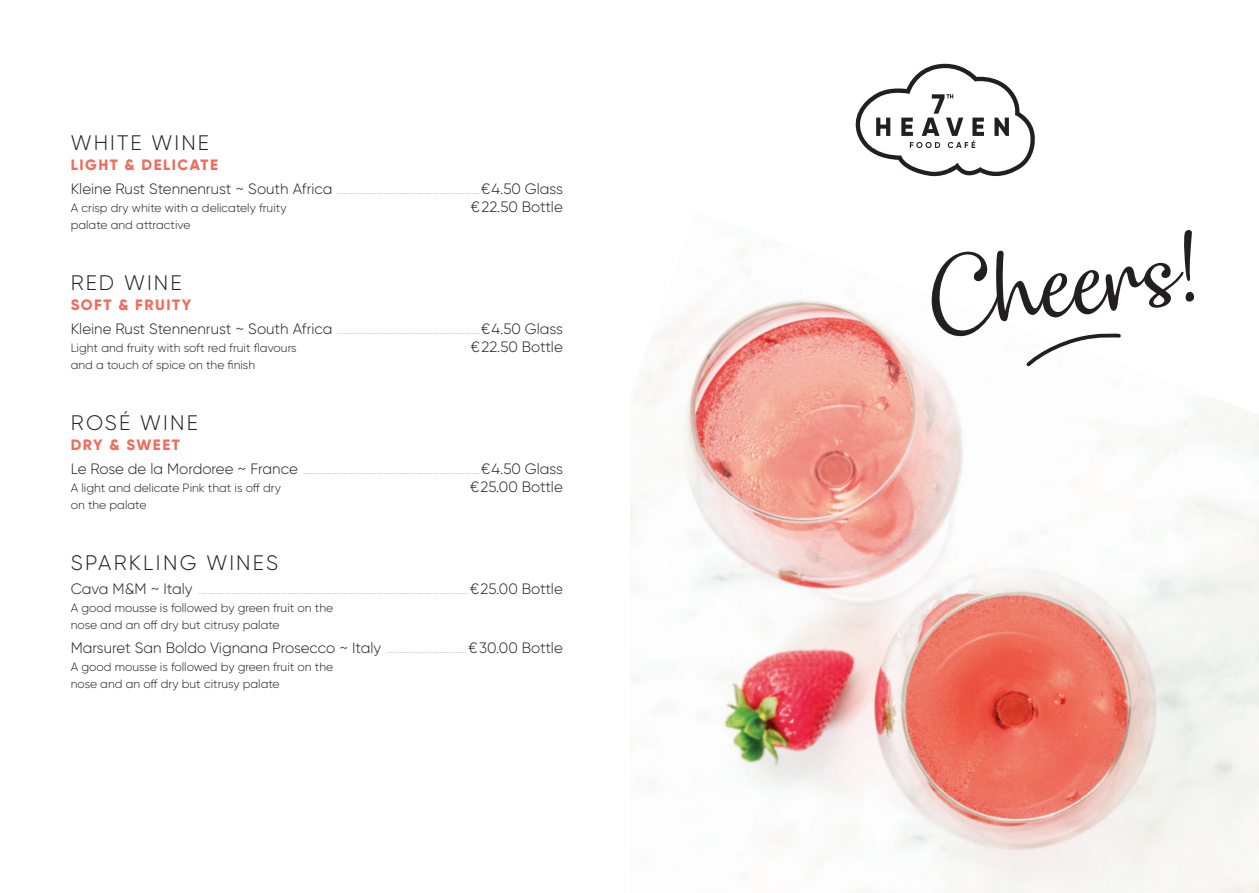
<style>
.page{position:relative;width:1259px;height:893px;background:#fff}
.page>*{position:absolute;margin:0;border:0;box-sizing:border-box;transform-origin:0 0}
.t1{font:96.6px "Dulcelin";color:#231f20}
.t2{font:300 21px "Gilroy";letter-spacing:.1em;color:#231f20}
.t3{font:300 15px "Gilroy";color:#231f20}
.t4{font:800 15px "Gilroy";letter-spacing:.1em;color:#f26b5c}
.t5{font:300 12px/16.5px "Gilroy";color:#231f20}
.t6{font:300 10.5px "Gilroy";color:#a8a9ad}
.s1{font-size:15px;color:#231f20}
.s2{font-size:10.5px;color:#a8a9ad}
</style>
<div class="page">
<img style="left:630px;top:247px;width:629px;height:646px">
<svg style="left:855px;top:64px;width:180px;height:112px"></svg>
<svg style="left:1024px;top:329px;width:98px;height:39px"></svg>
<h2 class="t2" style="left:71px;top:130px;width:140px">WHITE WINE</h2>
<h3 class="t4" style="left:71px;top:155px;width:149px">LIGHT &amp; DELICATE</h3>
<p class="t6" style="left:71px;top:184px;width:494px"><span class="s1">Kleine Rust Stennenrust ~ South Africa</span> ................................................................<span class="s1">€4.50 Glass</span></p>
<p class="t5" style="left:71px;top:200px;width:217px">A crisp dry white with a delicately fruity</p>
<h3 class="t3" style="left:471px;top:198px;width:93px">€22.50 Bottle</h3>
<p class="t5" style="left:71px;top:216px;width:121px">palate and attractive</p>
<h2 class="t2" style="left:71px;top:270px;width:112px">RED WINE</h2>
<h3 class="t4" style="left:71px;top:295px;width:122px">SOFT &amp; FRUITY</h3>
<p class="t6" style="left:71px;top:324px;width:494px"><span class="s1">Kleine Rust Stennenrust ~ South Africa</span> ................................................................<span class="s1">€4.50 Glass</span></p>
<p class="t5" style="left:71px;top:340px;width:227px">Light and fruity with soft red fruit flavours</p>
<h3 class="t3" style="left:471px;top:338px;width:93px">€22.50 Bottle</h3>
<p class="t5" style="left:71px;top:356px;width:186px">and a touch of spice on the finish</p>
<h2 class="t2" style="left:71px;top:410px;width:129px">Rosé WINE</h2>
<h3 class="t4" style="left:71px;top:435px;width:111px">DRY &amp; SWEET</h3>
<p class="t6" style="left:71px;top:464px;width:493px"><span class="s1">Le Rose de la Mordoree ~ France</span> ...............................................................................<span class="s1">€4.50 Glass</span></p>
<p class="t5" style="left:71px;top:480px;width:212px">A light and delicate Pink that is off dry</p>
<h3 class="t3" style="left:470px;top:478px;width:94px">€25.00 Bottle</h3>
<p class="t5" style="left:71px;top:496px;width:77px">on the palate</p>
<h2 class="t2" style="left:71px;top:550px;width:209px">SPARKLING WINES</h2>
<p class="t6" style="left:71px;top:584px;width:494px"><span class="s1">Cava M&amp;M ~ Italy</span> .........................................................................................................................<span class="s1">€25.00 Bottle</span></p>
<p class="t5" style="left:71px;top:600px;width:264px">A good mousse is followed by green fruit on the nose and an off dry but citrusy palate</p>
<h3 class="t3" style="left:71px;top:639px;width:494px">Marsuret San Boldo Vignana Prosecco ~ Italy <span class="s2">....................................</span> €30.00 Bottle</h3>
<p class="t5" style="left:71px;top:659px;width:264px">A good mousse is followed by green fruit on the nose and an off dry but citrusy palate</p>
<h1 class="t1" style="left:924px;top:237px;width:273px;rotate:-6deg">Cheers!</h1>
</div>
